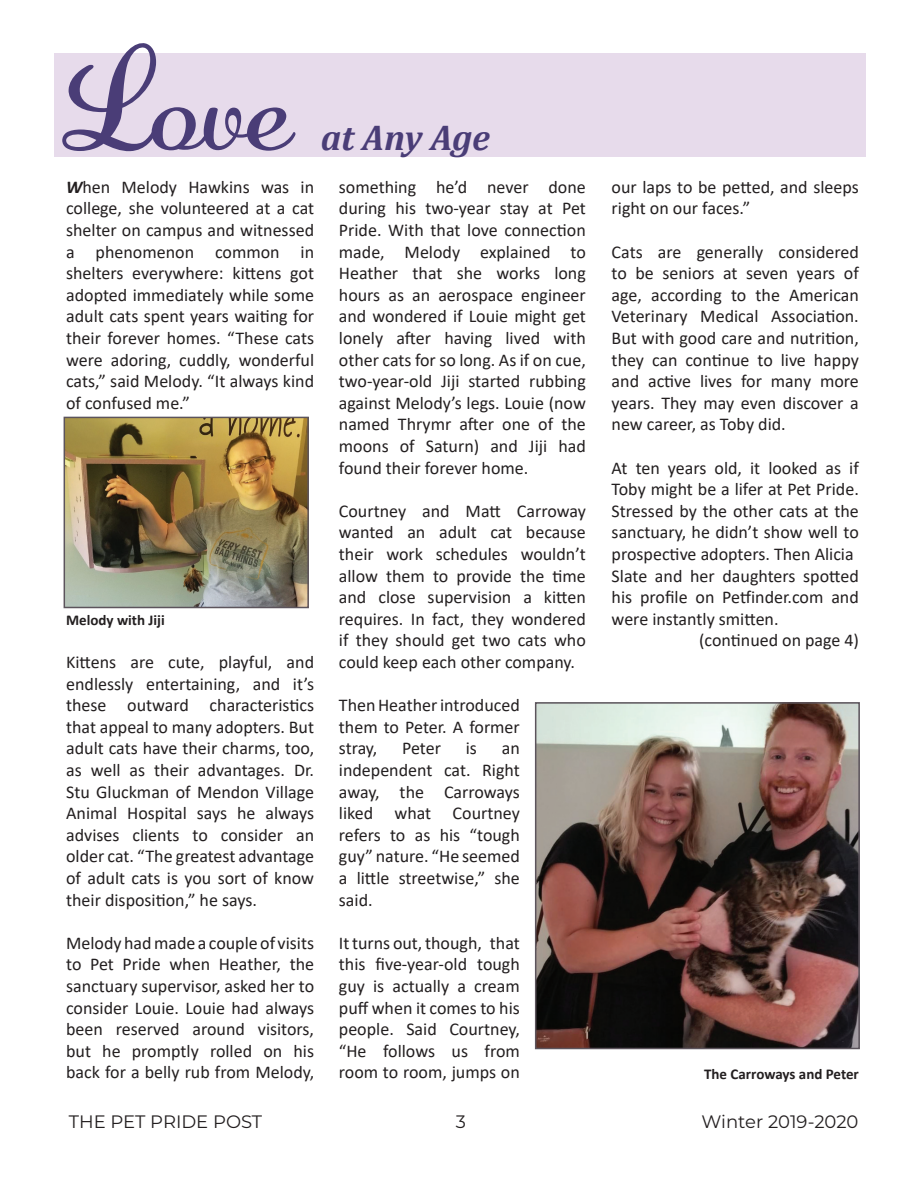
<style>
.page{position:relative;width:918px;height:1188px;background:#fff}
.page>*{position:absolute;margin:0;border:0;box-sizing:border-box;transform-origin:0 0}
.t1{font:130.5px "Adage Script JF";color:#4a3d77}
.t2{font:italic 700 36px "Cambria";letter-spacing:-.01em;color:#4a3d77}
.t3{font:18px/21.6px "Calibri";color:#231f20;text-align:justify}
.t4{font:18px "Montserrat";color:#231f20}
.t5{font:700 15px "Calibri";color:#231f20}
.s1{font-size:138px}
.s2{font-weight:700;font-style:italic}
</style>
<div class="page">
<div style="left:54px;top:53px;width:812px;height:104px;background:#e7dbeb"></div>
<img style="left:67px;top:420px;width:239px;height:185px">
<div style="left:64px;top:417px;width:245px;height:191px;border:2px solid #5c545c"></div>
<img style="left:538px;top:705px;width:319px;height:341px">
<div style="left:535px;top:702px;width:325px;height:347px;border:2px solid #5c545c"></div>
<h1 class="t1" style="left:61px;top:18px;width:232px"><span class="s1">L</span>ove</h1>
<h2 class="t2" style="left:321px;top:112px;width:171px">at Any Age</h2>
<p class="t3" style="left:66px;top:176px;width:250px"><span class="s2">W</span>hen Melody Hawkins was in college, she volunteered at a cat shelter on campus and witnessed a phenomenon common in shelters everywhere: kittens got adopted immediately while some adult cats spent years waiting for their forever homes. “These cats were adoring, cuddly, wonderful cats,” said Melody. “It always kind of confused me.”</p>
<p class="t5" style="left:66px;top:609px;width:100px">Melody with Jiji</p>
<p class="t3" style="left:66px;top:651px;width:250px">Kittens are cute, playful, and endlessly entertaining, and it’s these outward characteristics that appeal to many adopters. But adult cats have their charms, too, as well as their advantages. Dr.<br>Stu Gluckman of Mendon Village Animal Hospital says he always advises clients to consider an older cat. “The greatest advantage of adult cats is you sort of know their disposition,” he says.</p>
<p class="t3" style="left:66px;top:932px;width:250px">Melody had made a couple of visits to Pet Pride when Heather, the sanctuary supervisor, asked her to consider Louie. Louie had always been reserved around visitors, but he promptly rolled on his back for a belly rub from Melody,</p>
<p class="t3" style="left:339px;top:176px;width:249px">something he’d never done during his two-year stay at Pet Pride. With that love connection made, Melody explained to Heather that she works long hours as an aerospace engineer and wondered if Louie might get lonely after having lived with other cats for so long. As if on cue, two-year-old Jiji started rubbing against Melody’s legs. Louie (now named Thrymr after one of the moons of Saturn) and Jiji had found their forever home.</p>
<p class="t3" style="left:339px;top:500px;width:248px">Courtney and Matt Carroway wanted an adult cat because their work schedules wouldn’t allow them to provide the time and close supervision a kitten requires. In fact, they wondered if they should get two cats who could keep each other company.</p>
<p class="t3" style="left:339px;top:694px;width:183px">Then Heather introduced them to Peter. A former stray,</p>
<p class="t3" style="left:402px;top:737px;width:40px">Peter</p>
<p class="t3" style="left:466px;top:737px;width:13px">is</p>
<p class="t3" style="left:339px;top:737px;width:182px;text-indent:163px">an independent cat. Right away, the Carroways liked what Courtney refers to as his “tough guy” nature. “He seemed a little streetwise,” she said.</p>
<p class="t3" style="left:339px;top:932px;width:183px">It turns out, though, that this five-year-old tough guy is actually a cream puff when it comes to his people. Said Courtney, “He follows us from room to room, jumps on</p>
<p class="t3" style="left:612px;top:176px;width:249px">our laps to be petted, and sleeps right on our faces.”</p>
<p class="t3" style="left:612px;top:240px;width:249px">Cats are generally considered to be seniors at seven years of age, according to the American Veterinary Medical Association.<br>But with good care and nutrition, they can continue to live happy and active lives for many more years. They may even discover a new career, as Toby did.</p>
<p class="t3" style="left:612px;top:456px;width:249px">At ten years old, it looked as if</p>
<p class="t3" style="left:612px;top:478px;width:249px">Toby might be a lifer at Pet Pride.</p>
<p class="t3" style="left:612px;top:500px;width:249px">Stressed by the other cats at the</p>
<p class="t3" style="left:612px;top:521px;width:249px">sanctuary, he didn’t show well to</p>
<p class="t3" style="left:612px;top:543px;width:244px">prospective adopters. Then Alicia</p>
<p class="t3" style="left:612px;top:564px;width:249px">Slate and her daughters spotted</p>
<p class="t3" style="left:612px;top:586px;width:249px">his profile on Petfinder.com and</p>
<p class="t3" style="left:612px;top:608px;width:168px">were instantly smitten.</p>
<p class="t3" style="left:699px;top:629px;width:161px">(continued on page 4)</p>
<p class="t5" style="left:704px;top:1064px;width:156px">The Carroways and Peter</p>
<p class="t4" style="left:69px;top:1109px;width:195px">THE PET PRIDE POST</p>
<p class="t4" style="left:456px;top:1109px;width:12px">3</p>
<p class="t4" style="left:702px;top:1109px;width:158px">Winter 2019-2020</p>
</div>
